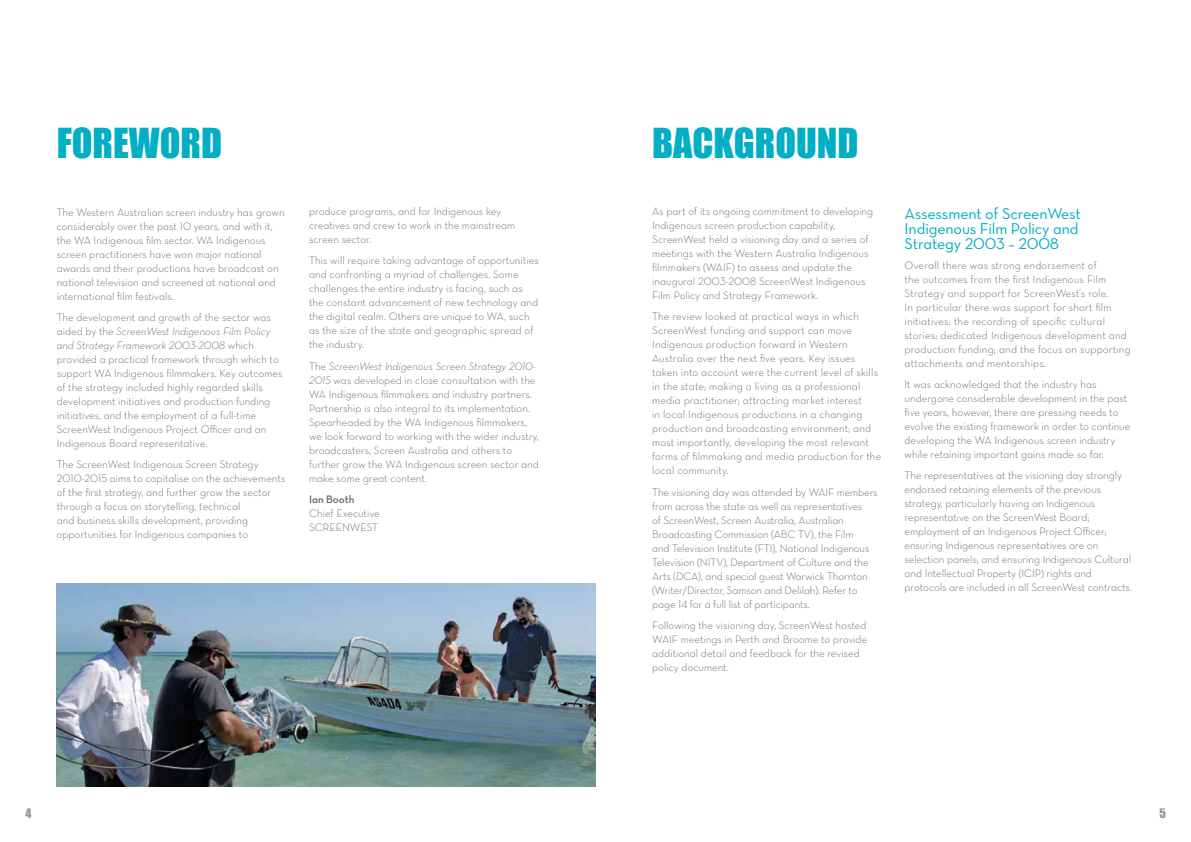
<style>
.page{position:relative;width:1191px;height:842px;background:#fff}
.page>*{position:absolute;margin:0;border:0;box-sizing:border-box;transform-origin:0 0}
.heading_1{font:38px "Impact";color:#00aec5}
.heading_2{font:16px/15px "Neutra Text Book Alt";letter-spacing:-.01em;color:#00aec5}
.t1{font:12px "Impact";color:#939598}
.body{font:11px/14px "Neutra Text Light Alt";color:#636466}
.s1{font-family:"Neutra Text Light Italic Alt"}
.s2{font-family:"Neutra Text Demi Alt"}
</style>
<div class="page">
<img style="left:57px;top:583px;width:538px;height:203px">
<p class="heading_1" style="left:57px;top:113px;width:167px">FOREWORD</p>
<p class="heading_1" style="left:652px;top:113px;width:208px">BACKGROUND</p>
<p class="body" style="left:57px;top:205px;width:229px">The Western Australian screen industry has grown considerably over the past 10 years, and with it, the WA Indigenous film sector. WA Indigenous screen practitioners have won major national awards and their productions have broadcast on national television and screened at national and international film festivals.</p>
<p class="body" style="left:57px;top:310px;width:227px">The development and growth of the sector was aided by the <span class="s1">ScreenWest Indigenous Film Policy and Strategy Framework 2003-2008</span> which provided a practical framework through which to support WA Indigenous filmmakers. Key outcomes of the strategy included highly regarded skills development initiatives and production funding initiatives, and the employment of a full-time ScreenWest Indigenous Project Officer and an Indigenous Board representative.</p>
<p class="body" style="left:57px;top:457px;width:230px">The ScreenWest Indigenous Screen Strategy 2010-2015 aims to capitalise on the achievements of the first strategy, and further grow the sector through a focus on storytelling, technical<br>and business skills development, providing opportunities for Indigenous companies to</p>
<p class="body" style="left:309px;top:204px;width:208px">produce programs, and for Indigenous key creatives and crew to work in the mainstream screen sector.</p>
<p class="body" style="left:309px;top:253px;width:231px">This will require taking advantage of opportunities and confronting a myriad of challenges. Some challenges the entire industry is facing, such as the constant advancement of new technology and the digital realm. Others are unique to WA, such as the size of the state and geographic spread of the industry.</p>
<p class="body" style="left:309px;top:359px;width:231px">The <span class="s1">ScreenWest Indigenous Screen Strategy 2010- 2015</span> was developed in close consultation with the WA Indigenous filmmakers and industry partners.<br>Partnership is also integral to its implementation.<br>Spearheaded by the WA Indigenous filmmakers, we look forward to working with the wider industry, broadcasters, Screen Australia and others to further grow the WA Indigenous screen sector and make some great content.</p>
<p class="body" style="left:309px;top:492px;width:72px"><span class="s2">Ian Booth<br></span>Chief Executive<br>SCREENWEST</p>
<p class="body" style="left:652px;top:204px;width:222px">As part of its ongoing commitment to developing Indigenous screen production capability, ScreenWest held a visioning day and a series of meetings with the Western Australia Indigenous filmmakers (WAIF) to assess and update the inaugural 2003-2008 ScreenWest Indigenous Film Policy and Strategy Framework.</p>
<p class="body" style="left:652px;top:309px;width:230px">The review looked at practical ways in which ScreenWest funding and support can move Indigenous production forward in Western Australia over the next five years. Key issues taken into account were the current level of skills in the state; making a living as a professional media practitioner; attracting market interest<br>in local Indigenous productions in a changing production and broadcasting environment; and most importantly, developing the most relevant forms of filmmaking and media production for the local community.</p>
<p class="body" style="left:652px;top:485px;width:227px">The visioning day was attended by WAIF members from across the state as well as representatives<br>of ScreenWest, Screen Australia, Australian Broadcasting Commission (ABC TV), the Film<br>and Television Institute (FTI), National Indigenous Television (NITV), Department of Culture and the Arts (DCA), and special guest Warwick Thornton (Writer/Director, Samson and Delilah). Refer to page 14 for a full list of participants.</p>
<p class="body" style="left:652px;top:618px;width:216px">Following the visioning day, ScreenWest hosted WAIF meetings in Perth and Broome to provide additional detail and feedback for the revised policy document.</p>
<p class="heading_2" style="left:904px;top:206px;width:178px">Assessment of ScreenWest<br>Indigenous Film Policy and<br>Strategy 2003 – 2008</p>
<p class="body" style="left:904px;top:258px;width:228px">Overall there was strong endorsement of<br>the outcomes from the first Indigenous Film Strategy and support for ScreenWest’s role.<br>In particular there was support for short film initiatives; the recording of specific cultural stories; dedicated Indigenous development and production funding; and the focus on supporting attachments and mentorships.</p>
<p class="body" style="left:904px;top:377px;width:227px">It was acknowledged that the industry has undergone considerable development in the past five years, however, there are pressing needs to evolve the existing framework in order to continue developing the WA Indigenous screen industry while retaining important gains made so far.</p>
<p class="body" style="left:904px;top:468px;width:229px">The representatives at the visioning day strongly endorsed retaining elements of the previous strategy, particularly having an Indigenous representative on the ScreenWest Board; employment of an Indigenous Project Officer; ensuring Indigenous representatives are on selection panels; and ensuring Indigenous Cultural and Intellectual Property (ICIP) rights and protocols are included in all ScreenWest contracts.</p>
<p class="t1" style="left:25px;top:804px;width:7px">4</p>
<p class="t1" style="left:1159px;top:804px;width:8px">5</p>
</div>
